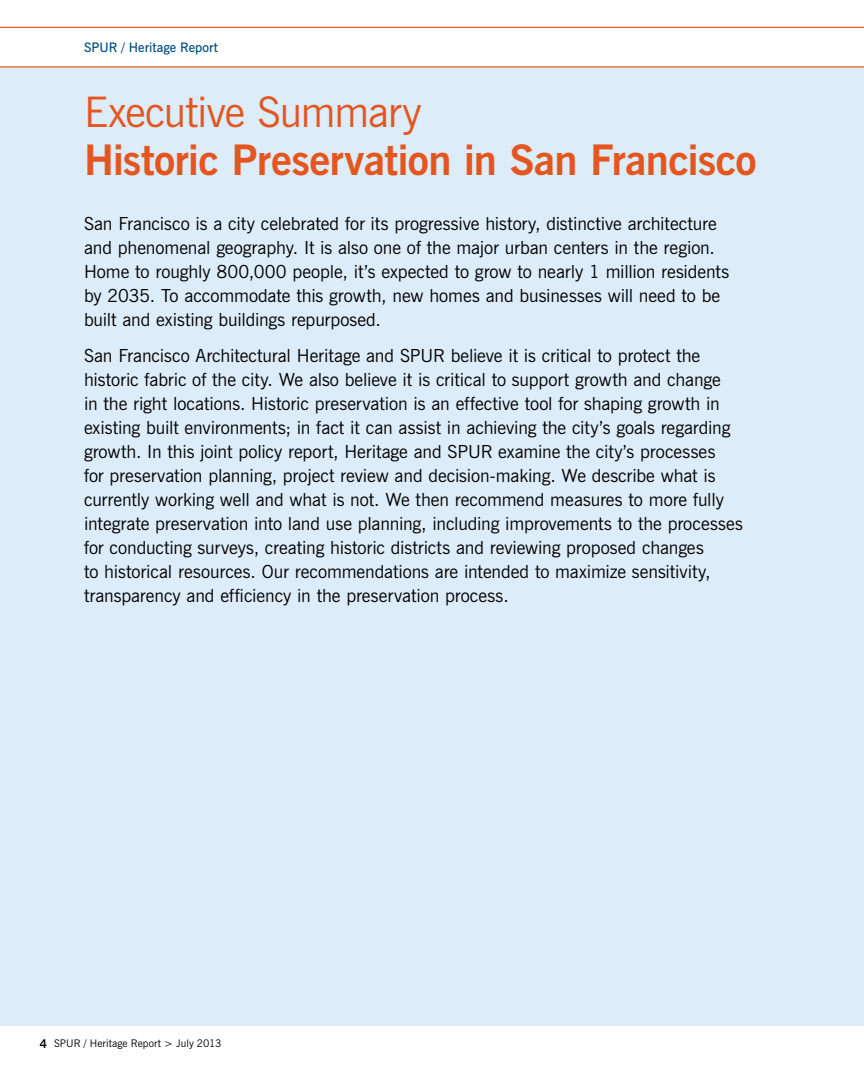
<style>
.page{position:relative;width:864px;height:1080px;background:#fff}
.page>*{position:absolute;margin:0;border:0;box-sizing:border-box;transform-origin:0 0}
.t1{font:700 42px "News Gothic BT";letter-spacing:-.015em;color:#e45620}
.t2{font:42px "News Gothic BT";letter-spacing:-.025em;color:#e45620}
.t3{font:18px/24px "News Gothic BT";letter-spacing:-.005em;color:#000}
.t4{font:600 13.2px "News Gothic BT";color:#004f83}
.t5{font:10.5px "News Gothic BT";letter-spacing:.005em;color:#000}
.s1{font-weight:700;font-size:12px}
</style>
<div class="page">
<div style="left:0;top:68px;width:864px;height:958px;background:#dcecf9"></div>
<hr style="left:0;top:67px;width:864px;height:1px;background:#e45620">
<hr style="left:0;top:27px;width:864px;height:1px;background:#e45620">
<p class="t4" style="left:84px;top:40px;width:135px">SPUR / H eritage Report</p>
<h1 class="t2" style="left:84px;top:86px;width:339px">Executive Summary</h1>
<h1 class="t1" style="left:84px;top:134px;width:674px">Historic Preservation in San Francisco</h1>
<p class="t3" style="left:84px;top:211px;width:647px">San Francisco is a city celebrated for its progressive history, distinctive architecture and phenomenal geography. It is also one of the major urban centers in the region.<br>Home to roughly 800,000 people, it’s expected to grow to nearly 1 million residents by 2035. To accommodate this growth, new homes and businesses will need to be built and existing buildings repurposed.</p>
<p class="t3" style="left:84px;top:343px;width:661px">San Francisco Architectural Heritage and SPUR believe it is critical to protect the historic fabric of the city. We also believe it is critical to support growth and change<br>in the right locations. Historic preservation is an effective tool for shaping growth in existing built environments; in fact it can assist in achieving the city’s goals regarding growth. In this joint policy report, Heritage and SPUR examine the city’s processes<br>for preservation planning, project review and decision-making. We describe what is currently working well and what is not. We then recommend measures to more fully integrate preservation into land use planning, including improvements to the processes for conducting surveys, creating historic districts and reviewing proposed changes<br>to historical resources. Our recommendations are intended to maximize sensitivity, transparency and efficiency in the preservation process.</p>
<p class="t5" style="left:40px;top:1037px;width:183px"><span class="s1">4</span> SPUR / Heritage Report &gt; July 2013</p>
</div>
